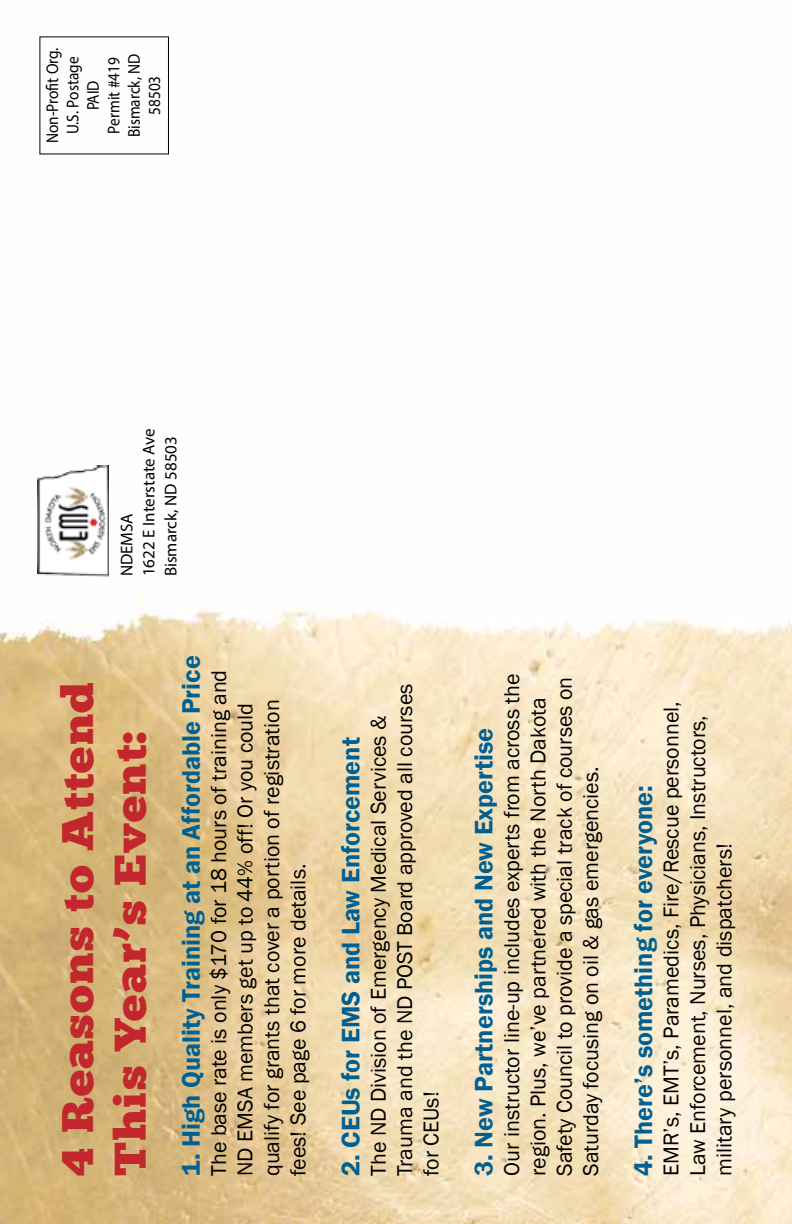
<style>
.page{position:relative;width:792px;height:1224px;background:#fff}
.page>*{position:absolute;margin:0;border:0;box-sizing:border-box;transform-origin:0 0}
.t1{font:44px/52.8px "Chunk Five Ex";letter-spacing:.025em;color:#c1272d;scale:1.1 1}
.t2{font:600 26px "Franklin Gothic";color:#006092}
.t3{font:22px/26.4px "Franklin Gothic";color:#000}
.t4{font:17px/20.4px "Myriad Pro";color:#000;text-align:center;scale:.9 1}
.t5{font:17px/22px "Myriad Pro";color:#000}
</style>
<div class="page">
<img style="left:0;top:154px;width:792px;height:1070px">
<img style="left:38px;top:465px;width:71px;height:111px">
<p class="t4" style="left:42px;top:143px;width:108px;rotate:-90deg">Non-Profit Org.<br>U.S. Postage<br>PAID<br>Permit #419<br>Bismarck, ND<br>58503</p>
<p class="t5" style="left:116px;top:576px;width:150px;rotate:-90deg">NDEMSA<br>1622 E Interstate Ave<br>Bismarck, ND 58503</p>
<h1 class="t1" style="left:50px;top:1176px;width:451px;rotate:-90deg">4 Reasons to Attend<br>This Year’s Event:</h1>
<p class="t2" style="left:175px;top:1176px;width:522px;rotate:-90deg">1. High Quality Training at an Affordable Price</p>
<p class="t3" style="left:206px;top:1176px;width:508px;rotate:-90deg">The base rate is only $170 for 18 hours of training and ND EMSA members get up to 44% off! Or you could qualify for grants that cover a portion of registration fees! See page 6 for more details.</p>
<p class="t2" style="left:335px;top:1176px;width:440px;rotate:-90deg">2. CEUs for EMS and Law Enforcement</p>
<p class="t3" style="left:366px;top:1176px;width:494px;rotate:-90deg">The ND Division of Emergency Medical Services &amp;<br>Trauma and the ND POST Board approved all courses for CEUs!</p>
<p class="t3" style="left:499px;top:1176px;width:504px;rotate:-90deg">Our instructor line-up includes experts from across the region. Plus, we’ve partnered with the North Dakota Safety Council to provide a special track of courses on Saturday focusing on oil &amp; gas emergencies.</p>
<p class="t2" style="left:468px;top:1176px;width:449px;rotate:-90deg">3. New Partnerships and New Expertise</p>
<p class="t3" style="left:659px;top:1176px;width:476px;rotate:-90deg">EMR’s, EMT’s, Paramedics, Fire/Rescue personnel,<br>Law Enforcement, Nurses, Physicians, Instructors, military personnel, and dispatchers!</p>
<p class="t2" style="left:628px;top:1176px;width:392px;rotate:-90deg">4. There’s something for everyone:</p>
</div>
